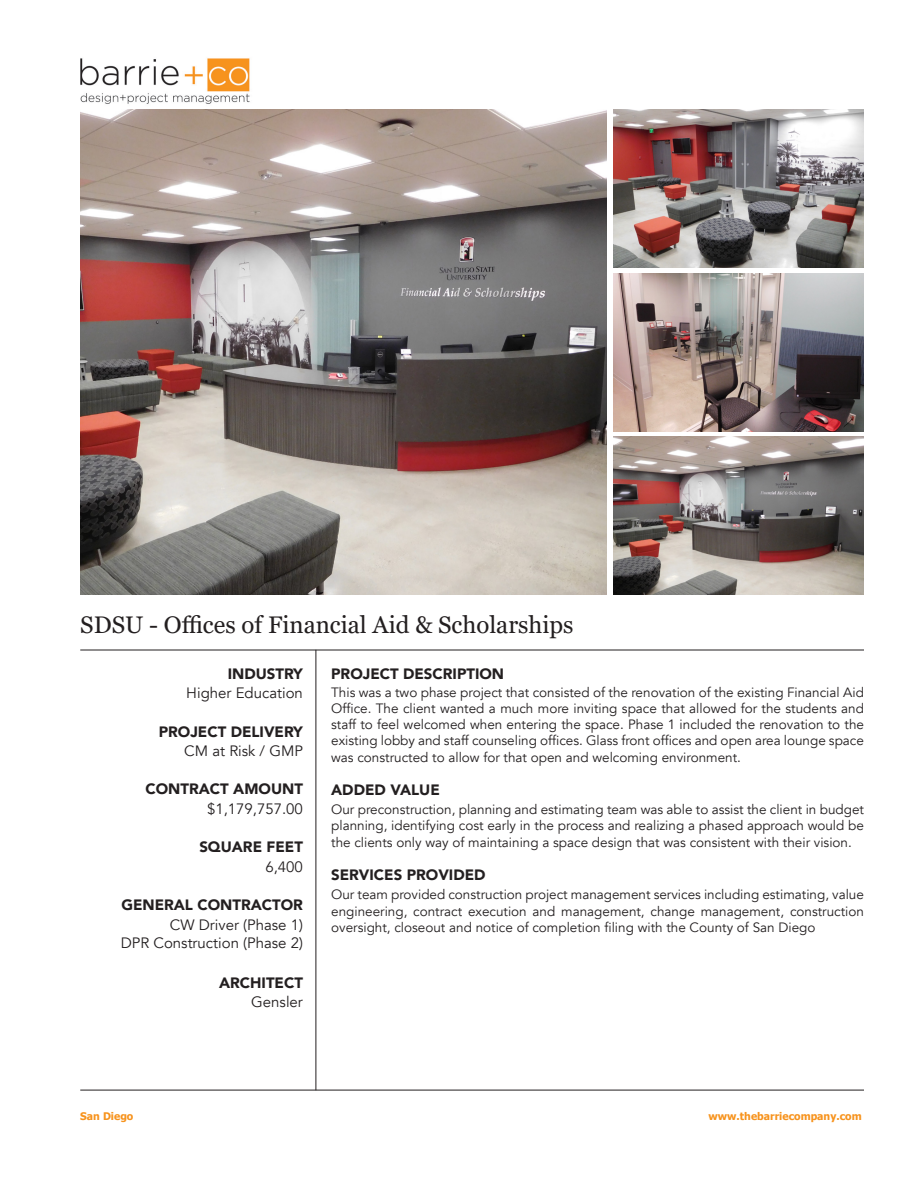
<style>
.page{position:relative;width:918px;height:1188px;background:#fff}
.page>*{position:absolute;margin:0;border:0;box-sizing:border-box;transform-origin:0 0}
.t1{font:24px "Georgia";color:#231f20}
.t2{font:900 15px "Avenir";color:#231f20}
.t3{font:15px/18px "Avenir";color:#231f20;text-align:right}
.t4{font:13.5px/16.2px "Avenir";color:#231f20;text-align:justify}
.t5{font:700 10.5px "Tahoma";color:#f7931d}
</style>
<div class="page">
<img style="left:80px;top:58px;width:174px;height:52px">
<hr style="left:80px;top:650px;width:784px;height:1px;background:#231f20">
<hr style="left:316px;top:650px;width:1px;height:440px;background:#231f20">
<hr style="left:80px;top:1090px;width:784px;height:1px;background:#231f20">
<img style="left:80px;top:110px;width:527px;height:485px">
<img style="left:614px;top:110px;width:250px;height:158px">
<img style="left:614px;top:273px;width:250px;height:158px">
<img style="left:614px;top:437px;width:250px;height:158px">
<h1 class="t1" style="left:80px;top:610px;width:495px">SDSU - Offices of Financial Aid &amp; Scholarships</h1>
<p class="t2" style="left:228px;top:661px;width:77px">INDUSTRY</p>
<p class="t3" style="left:186px;top:684px;width:118px">Higher Education</p>
<p class="t2" style="left:159px;top:718px;width:146px">PROJECT DELIVERY</p>
<p class="t3" style="left:184px;top:742px;width:120px">CM at Risk / GMP</p>
<p class="t2" style="left:146px;top:776px;width:159px">CONTRACT AMOUNT</p>
<p class="t3" style="left:207px;top:800px;width:97px">$1,179,757.00</p>
<p class="t2" style="left:199px;top:834px;width:105px">SQUARE FEET</p>
<p class="t3" style="left:265px;top:858px;width:39px">6,400</p>
<p class="t2" style="left:121px;top:892px;width:183px">GENERAL CONTRACTOR</p>
<p class="t3" style="left:121px;top:916px;width:184px">CW Driver (Phase 1)<br>DPR Construction (Phase 2)</p>
<p class="t2" style="left:219px;top:970px;width:85px">ARCHITECT</p>
<p class="t3" style="left:251px;top:993px;width:53px">Gensler</p>
<p class="t2" style="left:331px;top:661px;width:175px">PROJECT DESCRIPTION</p>
<p class="t4" style="left:331px;top:684px;width:534px">This was a two phase project that consisted of the renovation of the existing Financial Aid Office. The client wanted a much more inviting space that allowed for the students and staff to feel welcomed when entering the space. Phase 1 included the renovation to the existing lobby and staff counseling offices. Glass front offices and open area lounge space was constructed to allow for that open and welcoming environment.</p>
<p class="t4" style="left:331px;top:802px;width:534px">Our preconstruction, planning and estimating team was able to assist the client in budget planning, identifying cost early in the process and realizing a phased approach would be the clients only way of maintaining a space design that was consistent with their vision.</p>
<p class="t4" style="left:331px;top:887px;width:534px">Our team provided construction project management services including estimating, value engineering, contract execution and management, change management, construction oversight, closeout and notice of completion filing with the County of San Diego</p>
<p class="t2" style="left:331px;top:776px;width:110px">ADDED VALUE</p>
<p class="t2" style="left:331px;top:862px;width:156px">SERVICES PROVIDED</p>
<p class="t5" style="left:80px;top:1108px;width:55px">San Diego</p>
<p class="t5" style="left:709px;top:1108px;width:155px">www.thebarriecompany.com</p>
</div>
